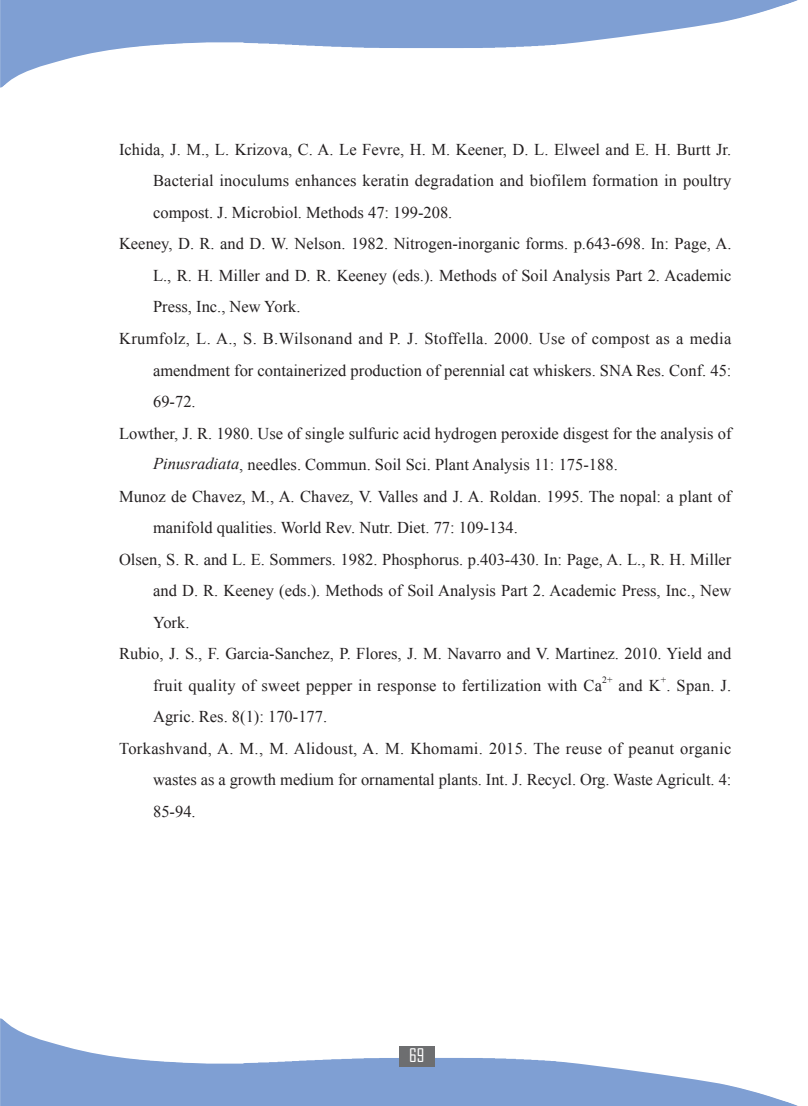
<style>
.page{position:relative;width:808px;height:1106px;background:#fff}
.page>*{position:absolute;margin:0;border:0;box-sizing:border-box;transform-origin:0 0}
.t1{font:18px "Agency FB";color:#fff}
.t2{font:16.5px "Times New Roman";color:#231f20}
.t3{font:16.5px "Times New Roman";letter-spacing:.02em;color:#231f20}
.t4{font:9.6px "Times New Roman";color:#231f20}
.s1{font-style:italic}
</style>
<div class="page">
<img style="left:0;top:1018px;width:798px;height:88px">
<div style="left:399px;top:1046px;width:35px;height:21px;background:#6d6e70"></div>
<img style="left:0;top:0;width:798px;height:88px">
<p class="t2" style="left:119px;top:140px;width:614px">Ichida, J. M., L. Krizova, C. A. Le Fevre, H. M. Keener, D. L. Elweel and E. H. Burtt Jr.</p>
<p class="t2" style="left:153px;top:172px;width:580px">Bacterial inoculums enhances keratin degradation and biofilem formation in poultry</p>
<p class="t2" style="left:153px;top:203px;width:301px">compost. J. Microbiol. Methods 47: 199-208.</p>
<p class="t2" style="left:119px;top:235px;width:614px">Keeney, D. R. and D. W. Nelson. 1982. Nitrogen-inorganic forms. p.643-698. In: Page, A.</p>
<p class="t2" style="left:153px;top:266px;width:580px">L., R. H. Miller and D. R. Keeney (eds.). Methods of Soil Analysis Part 2. Academic</p>
<p class="t2" style="left:153px;top:298px;width:149px">Press, Inc., New York.</p>
<p class="t3" style="left:119px;top:329px;width:614px">Krumfolz, L. A., S. B.Wilsonand and P. J. Stoffella. 2000. Use of compost as a media</p>
<p class="t2" style="left:153px;top:361px;width:580px">amendment for containerized production of perennial cat whiskers. SNA Res. Conf. 45:</p>
<p class="t2" style="left:153px;top:392px;width:44px">69-72.</p>
<p class="t2" style="left:119px;top:424px;width:614px">Lowther, J. R. 1980. Use of single sulfuric acid hydrogen peroxide disgest for the analysis of</p>
<p class="t2" style="left:153px;top:455px;width:466px"><span class="s1">Pinusradiata</span>, needles. Commun. Soil Sci. Plant Analysis 11: 175-188.</p>
<p class="t2" style="left:119px;top:487px;width:614px">Munoz de Chavez, M., A. Chavez, V. Valles and J. A. Roldan. 1995. The nopal: a plant of</p>
<p class="t2" style="left:153px;top:518px;width:366px">manifold qualities. World Rev. Nutr. Diet. 77: 109-134.</p>
<p class="t2" style="left:119px;top:550px;width:614px">Olsen, S. R. and L. E. Sommers. 1982. Phosphorus. p.403-430. In: Page, A. L., R. H. Miller</p>
<p class="t2" style="left:153px;top:581px;width:580px">and D. R. Keeney (eds.). Methods of Soil Analysis Part 2. Academic Press, Inc., New</p>
<p class="t2" style="left:153px;top:613px;width:38px">York.</p>
<p class="t2" style="left:119px;top:644px;width:614px">Rubio, J. S., F. Garcia-Sanchez, P. Flores, J. M. Navarro and V. Martinez. 2010. Yield and</p>
<p class="t2" style="left:153px;top:676px;width:450px">fruit quality of sweet pepper in response to fertilization with Ca</p>
<p class="t4" style="left:602px;top:674px;width:12px">2+</p>
<p class="t2" style="left:618px;top:676px;width:114px">and K . Span. J.</p>
<p class="t4" style="left:661px;top:674px;width:7px">+</p>
<p class="t2" style="left:153px;top:707px;width:176px">Agric. Res. 8(1): 170-177.</p>
<p class="t3" style="left:119px;top:739px;width:614px">Torkashvand, A. M., M. Alidoust, A. M. Khomami. 2015. The reuse of peanut organic</p>
<p class="t2" style="left:153px;top:770px;width:580px">wastes as a growth medium for ornamental plants. Int. J. Recycl. Org. Waste Agricult. 4:</p>
<p class="t2" style="left:153px;top:802px;width:44px">85-94.</p>
<p class="t1" style="left:409px;top:1044px;width:17px">69</p>
</div>
